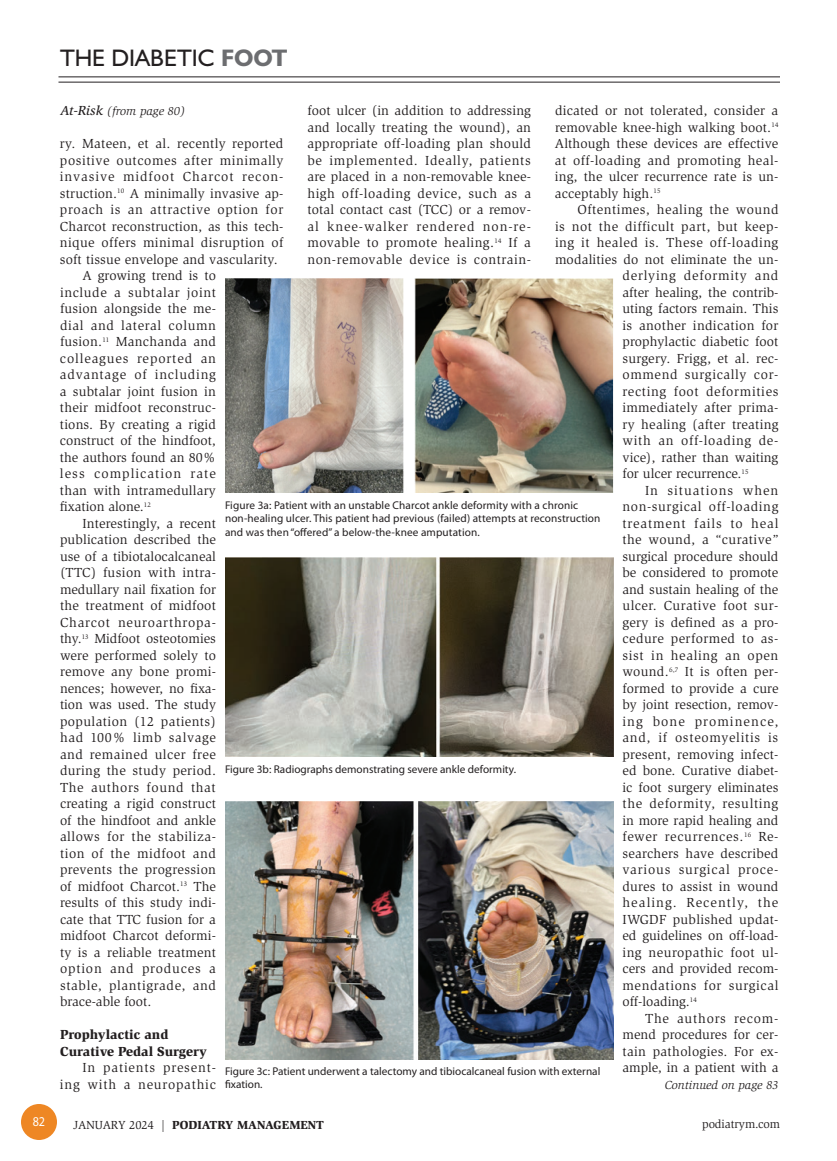
<style>
.page{position:relative;width:837px;height:1161px;background:#fff}
.page>*{position:absolute;margin:0;border:0;box-sizing:border-box;transform-origin:0 0}
.t1{font:24px "Humanist 521 BT";color:#231f20}
._2011-Global_Text{font:13.5px/16.5px "Slimbach";letter-spacing:.02em;color:#231f20;text-align:justify}
._2011-Global_Text-2{font:13.5px "Slimbach";color:#231f20}
._2011-Global_Text-3{font:13.5px/16.5px "Slimbach";letter-spacing:.055em;color:#231f20;text-align:right}
._2011-Global_Text-4{font:13.5px "Slimbach";letter-spacing:.05em;color:#231f20}
._2011-Subhead1{font:900 13.5px/16.5px "Slimbach";color:#231f20}
._2011-Global_Text-5{font:13.5px "Slimbach";letter-spacing:.045em;color:#231f20}
.t2{font:13.5px "Myriad Pro";color:#fff;scale:.9 1}
.t3{font:italic 12px "Slimbach";color:#231f20}
.t4{font:900 12px "Slimbach";color:#231f20}
.t5{font:12px "Slimbach";color:#231f20}
._2023-Photo_Caption{font:11.25px/13.5px "Myriad Pro";letter-spacing:.005em;color:#231f20}
.s1{font-weight:700;color:#6c6d70}
.s2{font-weight:500;font-size:13.5px}
.s3{font-weight:400}
</style>
<div class="page">
<hr style="left:58px;top:76px;width:722px;height:1px;background:#231f20">
<hr style="left:58px;top:82px;width:722px;height:1px;background:#231f20">
<div style="left:21px;top:1104px;width:36px;height:36px;background:#ee8724;border-radius:50%"></div>
<img style="left:225px;top:279px;width:388px;height:214px">
<img style="left:225px;top:557px;width:388px;height:200px">
<img style="left:225px;top:801px;width:388px;height:258px">
<p class="t1" style="left:60px;top:43px;width:229px">THE DIABETIC <span class="s1">FOOT</span></p>
<p class="_2011-Global_Text" style="left:307px;top:102px;width:225px">foot ulcer (in addition to addressing and locally treating the wound), an appropriate off-loading plan should be implemented. Ideally, patients are placed in a non-removable knee&shy;high off-loading device, such as a total contact cast (TCC) or a remov&shy;al knee-walker rendered non-re&shy;movable to promote healing.<sup>14</sup> If a non-removable device is contrain-</p>
<p class="t3" style="left:60px;top:104px;width:127px"><span class="s2">At-Risk</span> (from page 80)</p>
<p class="_2011-Global_Text" style="left:555px;top:102px;width:225px">dicated or not tolerated, consider a removable knee-high walking boot.<sup>14<br></sup>Although these devices are effective at off-loading and promoting heal&shy;ing, the ulcer recurrence rate is un&shy;acceptably high.<sup>15</sup></p>
<p class="_2011-Global_Text" style="left:578px;top:201px;width:203px">Oftentimes, healing the wound</p>
<p class="_2011-Global_Text" style="left:555px;top:218px;width:225px">is not the difficult part, but keep-</p>
<p class="_2011-Global_Text" style="left:555px;top:234px;width:225px">ing it healed is. These off-loading</p>
<p class="_2011-Global_Text" style="left:555px;top:251px;width:225px">modalities do not eliminate the un-</p>
<p class="_2011-Global_Text-3" style="left:622px;top:267px;width:157px">derlying deformity and</p>
<p class="_2011-Global_Text-2" style="left:622px;top:284px;width:158px">after healing, the contrib-</p>
<p class="_2011-Global_Text-2" style="left:622px;top:301px;width:157px">uting factors remain. This</p>
<p class="_2011-Global_Text" style="left:622px;top:317px;width:157px">is another indication for</p>
<p class="_2011-Global_Text" style="left:622px;top:333px;width:157px">prophylactic diabetic foot</p>
<p class="_2011-Global_Text" style="left:622px;top:350px;width:158px">surgery. Frigg, et al. rec-</p>
<p class="_2011-Global_Text-5" style="left:622px;top:367px;width:158px">ommend surgically cor-</p>
<p class="_2011-Global_Text-4" style="left:622px;top:383px;width:158px">recting foot deformities</p>
<p class="_2011-Global_Text" style="left:622px;top:399px;width:158px">immediately after prima-</p>
<p class="_2011-Global_Text" style="left:622px;top:416px;width:158px">ry healing (after treating</p>
<p class="_2011-Global_Text-4" style="left:622px;top:433px;width:158px">with an off-loading de-</p>
<p class="_2011-Global_Text-2" style="left:622px;top:449px;width:157px">vice), rather than waiting</p>
<p class="_2011-Global_Text-2" style="left:622px;top:466px;width:128px">for ulcer recurrence.<sup>15</sup></p>
<p class="_2011-Global_Text" style="left:622px;top:482px;width:158px;text-indent:23px">In situations when non-surgical off-loading treatment fails to heal the wound, a “curative” surgical procedure should be considered to promote and sustain healing of the ulcer. Curative foot sur&shy;gery is defined as a pro&shy;cedure performed to as&shy;sist in healing an open wound.<sup>6,7</sup> It is often per&shy;formed to provide a cure by joint resection, remov&shy;ing bone prominence, and, if osteomyelitis is present, removing infect&shy;ed bone. Curative diabet&shy;ic foot surgery eliminates the deformity, resulting in more rapid healing and fewer recurrences.<sup>16</sup> Re&shy;searchers have described various surgical proce&shy;dures to assist in wound healing. Recently, the IWGDF published updat&shy;ed guidelines on off-load&shy;ing neuropathic foot ul&shy;cers and provided recom&shy;mendations for surgical off-loading.<sup>14</sup></p>
<p class="_2011-Global_Text" style="left:622px;top:1010px;width:158px;text-indent:23px">The authors recom&shy;mend procedures for cer&shy;tain pathologies. For ex&shy;ample, in a patient with a</p>
<p class="_2011-Global_Text" style="left:60px;top:135px;width:225px">ry. Mateen, et al. recently reported positive outcomes after minimally invasive midfoot Charcot recon&shy;struction.<sup>10</sup> A minimally invasive ap&shy;proach is an attractive option for Charcot reconstruction, as this tech&shy;nique offers minimal disruption of soft tissue envelope and vascularity.</p>
<p class="_2011-Global_Text" style="left:60px;top:267px;width:158px;text-indent:23px">A growing trend is to include a subtalar joint fusion alongside the me&shy;dial and lateral column fusion.<sup>11</sup> Manchanda and colleagues reported an advantage of including a subtalar joint fusion in their midfoot reconstruc&shy;tions. By creating a rigid construct of the hindfoot, the authors found an 80% less complication rate than with intramedullary fixation alone.<sup>12</sup></p>
<p class="_2011-Global_Text" style="left:60px;top:515px;width:158px;text-indent:23px">Interestingly, a recent publication described the use of a tibiotalocalcaneal (TTC) fusion with intra&shy;medullary nail fixation for the treatment of midfoot Charcot neuroarthropa&shy;thy.<sup>13</sup> Midfoot osteotomies were performed solely to remove any bone promi&shy;nences; however, no fixa&shy;tion was used. The study population (12 patients) had 100% limb salvage and remained ulcer free during the study period.<br>The authors found that creating a rigid construct of the hindfoot and ankle allows for the stabiliza&shy;tion of the midfoot and prevents the progression of midfoot Charcot.<sup>13</sup> The results of this study indi&shy;cate that TTC fusion for a midfoot Charcot deformi&shy;ty is a reliable treatment option and produces a stable, plantigrade, and brace-able foot.</p>
<p class="_2011-Subhead1" style="left:60px;top:1026px;width:148px">Prophylactic and<br>Curative Pedal Surgery</p>
<p class="_2011-Global_Text-3" style="left:60px;top:1059px;width:158px">In patients present&shy;ing with a neuropathic</p>
<p class="_2023-Photo_Caption" style="left:225px;top:498px;width:377px">Figure 3a: Patient with an unstable Charcot ankle deformity with a chronic non-healing ulcer. This patient had previous (failed) attempts at reconstruction and was then “offered” a below-the-knee amputation.</p>
<p class="_2023-Photo_Caption" style="left:225px;top:762px;width:293px">Figure 3b: Radiographs demonstrating severe ankle deformity.</p>
<p class="_2023-Photo_Caption" style="left:225px;top:1065px;width:377px">Figure 3c: Patient underwent a talectomy and tibiocalcaneal fusion with external fixation.</p>
<p class="t3" style="left:665px;top:1078px;width:115px">Continued on page 83</p>
<p class="t2" style="left:33px;top:1114px;width:15px">82</p>
<p class="t4" style="left:73px;top:1117px;width:252px"><span class="s3">JANUARY 2024 |</span> PODIATRY MANAGEMENT</p>
<p class="t5" style="left:702px;top:1117px;width:79px">podiatrym.com</p>
</div>
